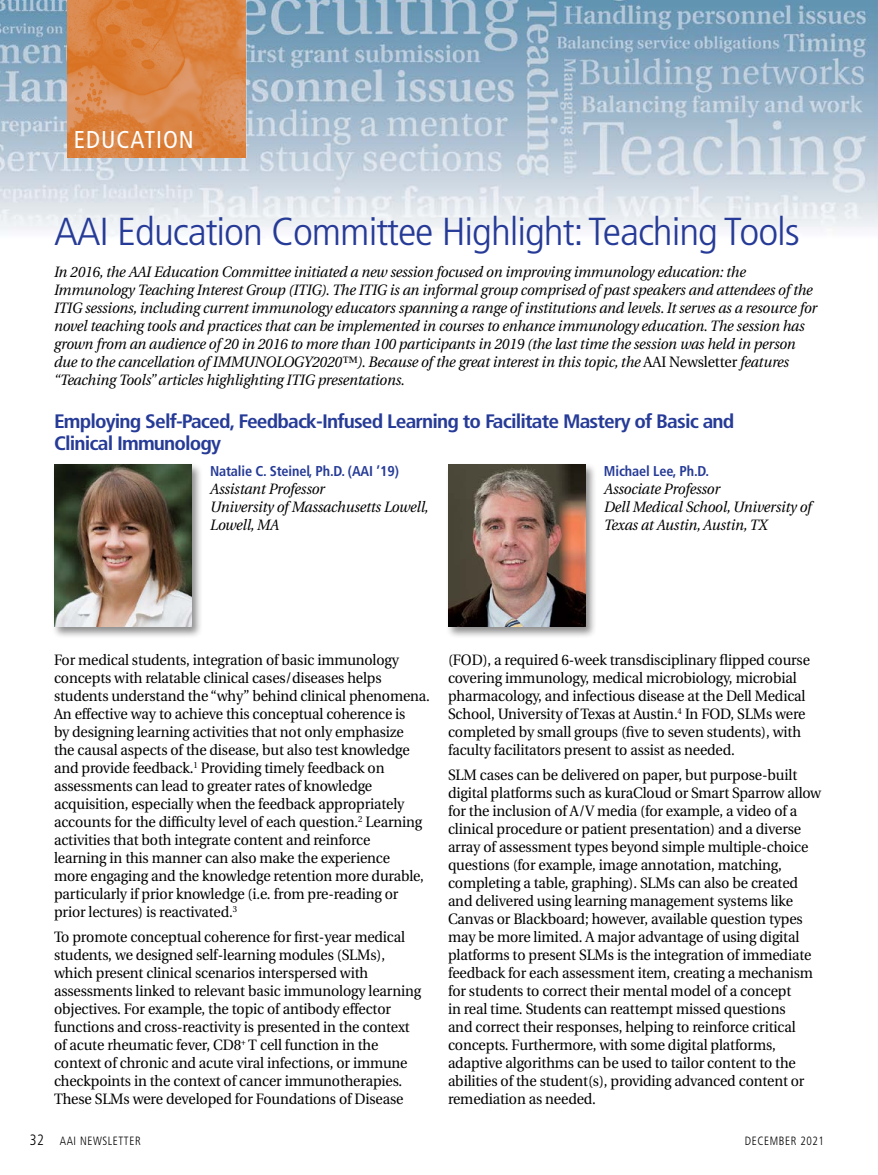
<style>
.page{position:relative;width:878px;height:1175px;background:#fff}
.page>*{position:absolute;margin:0;border:0;box-sizing:border-box;transform-origin:0 0}
.t1{font:300 condensed 39px "Frutiger LT Pro";letter-spacing:-.025em;color:#263b97;scale:1.1 1}
.t2{font:condensed 24.3px "Frutiger LT Pro";letter-spacing:.04em;color:#fff}
.t3{font:700 condensed 19.5px/22.5px "Frutiger LT Pro";letter-spacing:-.04em;color:#263b97;scale:1.1 1}
.t4{font:15px/18px "Utopia";letter-spacing:-.01em;color:#000;scale:.95 1}
.t5{font:italic 15px/18px "Utopia";letter-spacing:-.01em;color:#000;scale:.95 1}
.t6{font:700 condensed 14.25px "Frutiger LT Pro";letter-spacing:-.01em;color:#263b97}
.t7{font:300 condensed 12px "Frutiger LT Pro";letter-spacing:.05em;color:#000;scale:.95 1}
.s1{font-style:normal}
.s2{font-size:15px}
</style>
<div class="page">
<img style="left:0;top:0;width:878px;height:237px">
<div style="left:52px;top:462px;width:151px;height:176px;background:#000;opacity:.45"></div>
<img style="left:54px;top:464px;width:137px;height:162px">
<div style="left:446px;top:462px;width:151px;height:176px;background:#000;opacity:.45"></div>
<img style="left:448px;top:464px;width:137px;height:162px">
<img style="left:68px;top:0;width:178px;height:158px">
<h2 class="t2" style="left:74px;top:126px;width:121px">EDUCATION</h2>
<h1 class="t1" style="left:54px;top:209px;width:679px">AAI Education Committee Highlight: Teaching Tools</h1>
<p class="t5" style="left:54px;top:263px;width:804px">In 2016, the AAI Education Committee initiated a new session focused on improving immunology education: the Immunology Teaching Interest Group (ITIG). The ITIG is an informal group comprised of past speakers and attendees of the ITIG sessions, including current immunology educators spanning a range of institutions and levels. It serves as a resource for novel teaching tools and practices that can be implemented in courses to enhance immunology education. The session has grown from an audience of 20 in 2016 to more than 100 participants in 2019 (the last time the session was held in person due to the cancellation of IMMUNOLOGY2020™). Because of the great interest in this topic, the <span class="s1">AAI Newsletter</span> features “Teaching Tools” articles highlighting ITIG presentations.</p>
<h3 class="t3" style="left:54px;top:410px;width:620px">Employing Self-Paced, Feedback-Infused Learning to Facilitate Mastery of Basic and<br>Clinical Immunology</h3>
<p class="t6" style="left:210px;top:463px;width:190px">Natalie C. Steinel, Ph.D. (AAI ’19)</p>
<p class="t5" style="left:210px;top:480px;width:231px">Assistant Professor<br>University of Massachusetts Lowell,<br>Lowell, MA</p>
<p class="t6" style="left:604px;top:463px;width:107px">Michael Lee, Ph.D.</p>
<p class="t5" style="left:604px;top:480px;width:220px">Associate Professor<br>Dell Medical School, University of<br>Texas at Austin, Austin, TX</p>
<p class="t4" style="left:54px;top:651px;width:397px">For medical students, integration of basic immunology concepts with relatable clinical cases/diseases helps students understand the “why” behind clinical phenomena.<br>An effective way to achieve this conceptual coherence is<br>by designing learning activities that not only emphasize<br>the causal aspects of the disease, but also test knowledge and provide feedback.<sup>1</sup> Providing timely feedback on assessments can lead to greater rates of knowledge acquisition, especially when the feedback appropriately accounts for the difficulty level of each question.<sup>2</sup> Learning activities that both integrate content and reinforce<br>learning in this manner can also make the experience<br>more engaging and the knowledge retention more durable, particularly if prior knowledge (i.e. from pre-reading or prior lectures) is reactivated.<sup>3</sup></p>
<p class="t4" style="left:54px;top:928px;width:388px">To promote conceptual coherence for first-year medical students, we designed self-learning modules (SLMs), which present clinical scenarios interspersed with assessments linked to relevant basic immunology learning objectives. For example, the topic of antibody effector functions and cross-reactivity is presented in the context of acute rheumatic fever, CD8<sup>+</sup> T cell function in the context of chronic and acute viral infections, or immune checkpoints in the context of cancer immunotherapies.<br>These SLMs were developed for Foundations of Disease</p>
<p class="t4" style="left:448px;top:651px;width:382px">(FOD), a required 6-week transdisciplinary flipped course covering immunology, medical microbiology, microbial pharmacology, and infectious disease at the Dell Medical School, University of Texas at Austin.<sup>4</sup> In FOD, SLMs were completed by small groups (five to seven students), with faculty facilitators present to assist as needed.</p>
<p class="t4" style="left:448px;top:766px;width:394px">SLM cases can be delivered on paper, but purpose-built digital platforms such as kuraCloud or Smart Sparrow allow for the inclusion of A/V media (for example, a video of a clinical procedure or patient presentation) and a diverse array of assessment types beyond simple multiple-choice questions (for example, image annotation, matching, completing a table, graphing). SLMs can also be created and delivered using learning management systems like Canvas or Blackboard; however, available question types may be more limited. A major advantage of using digital platforms to present SLMs is the integration of immediate feedback for each assessment item, creating a mechanism for students to correct their mental model of a concept<br>in real time. Students can reattempt missed questions<br>and correct their responses, helping to reinforce critical concepts. Furthermore, with some digital platforms, adaptive algorithms can be used to tailor content to the abilities of the student(s), providing advanced content or remediation as needed.</p>
<p class="t7" style="left:30px;top:1134px;width:118px"><span class="s2">32</span> AAI NEWSLETTER</p>
<p class="t7" style="left:745px;top:1134px;width:85px">DECEMBER 2021</p>
</div>
